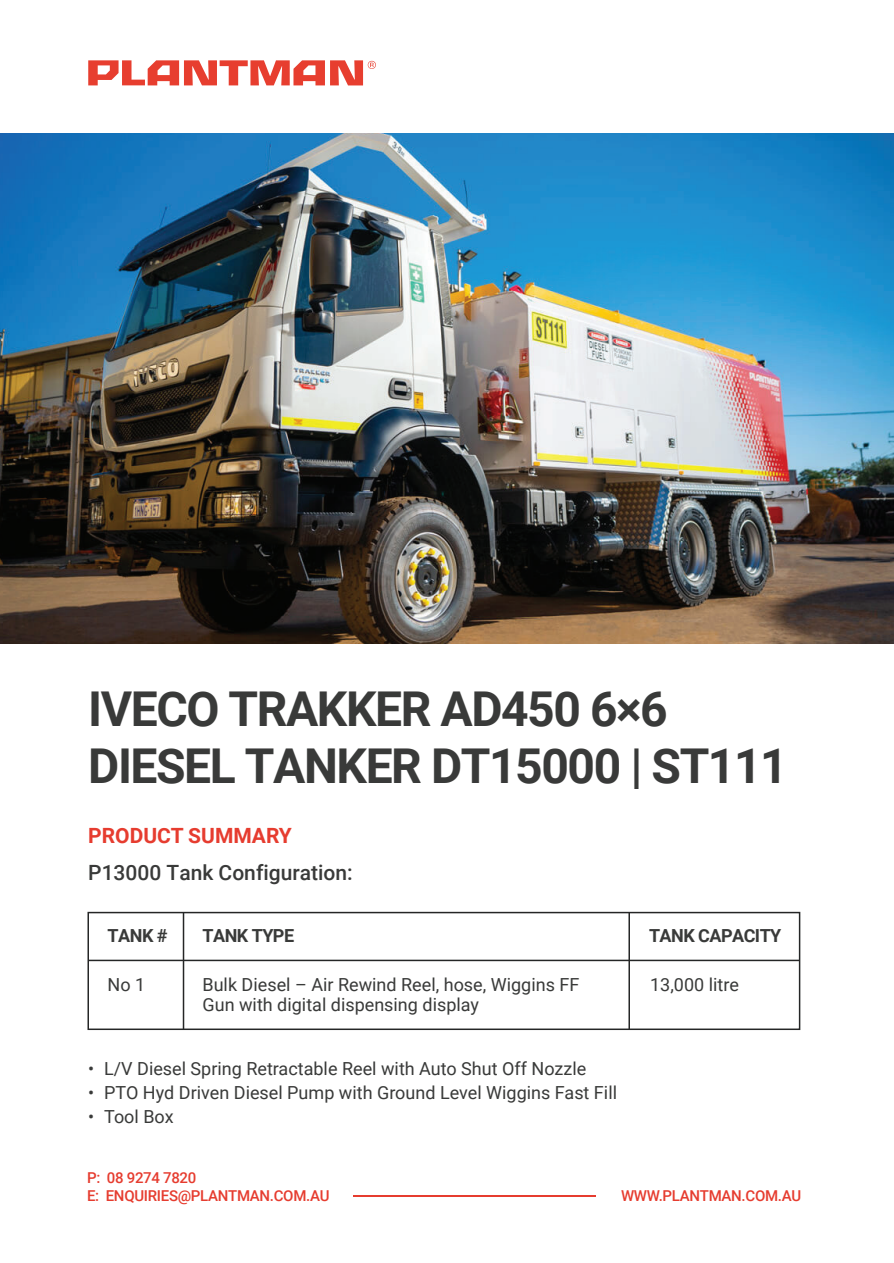
<style>
.page{position:relative;width:894px;height:1263px;background:#fff}
.page>*{position:absolute;margin:0;border:0;box-sizing:border-box;transform-origin:0 0}
.t1{font:700 48px/57px "Roboto";letter-spacing:-.03em;color:#393a39}
.t2{font:500 21px "Roboto";color:#393a39}
.t3{font:700 21px "Roboto";color:#e63c2f}
.t4{font:18px/19.5px "Roboto";color:#393a39}
.t5{font:700 18px "Roboto";letter-spacing:-.03em;color:#393a39}
.t6{font:500 15px/18px "Roboto";letter-spacing:-.02em;color:#e63c2f}
</style>
<div class="page">
<svg style="left:88px;top:60px;width:288px;height:25px"></svg>
<img style="left:0;top:133px;width:893px;height:510px">
<div style="left:87px;top:911px;width:713px;height:119px;border:2px solid #252626"></div>
<hr style="left:88px;top:959px;width:711px;height:2px;background:#252626">
<hr style="left:628px;top:912px;width:1px;height:117px;background:#252626">
<hr style="left:183px;top:912px;width:1px;height:117px;background:#252626">
<hr style="left:353px;top:1195px;width:242px;height:1px;background:#e63c2f">
<h1 class="t1" style="left:88px;top:678px;width:700px">IVECO TRAKKER AD450 6×6<br>DIESEL TANKER DT15000 | ST111</h1>
<p class="t3" style="left:88px;top:821px;width:205px">PRODUCT SUMMARY</p>
<p class="t2" style="left:88px;top:857px;width:266px">P13000 Tank Configuration:</p>
<p class="t5" style="left:108px;top:923px;width:61px">TANK #</p>
<p class="t5" style="left:202px;top:923px;width:93px">TANK TYPE</p>
<p class="t5" style="left:648px;top:923px;width:134px">TANK CAPACITY</p>
<p class="t4" style="left:108px;top:974px;width:39px">No 1</p>
<p class="t4" style="left:650px;top:974px;width:90px">13,000 litre</p>
<p class="t4" style="left:202px;top:974px;width:378px">Bulk Diesel – Air Rewind Reel, hose, Wiggins FF<br>Gun with digital dispensing display</p>
<p class="t4" style="left:88px;top:1058px;width:499px">• L/V Diesel Spring Retractable Reel with Auto Shut Off Nozzle</p>
<p class="t4" style="left:88px;top:1082px;width:530px">• PTO Hyd Driven Diesel Pump with Ground Level Wiggins Fast Fill</p>
<p class="t4" style="left:88px;top:1106px;width:87px">• Tool Box</p>
<p class="t6" style="left:87px;top:1168px;width:244px">P: 08 9274 7820<br>E: ENQUIRIES@PLANTMAN.COM.AU</p>
<p class="t6" style="left:620px;top:1186px;width:181px">WWW.PLANTMAN.COM.AU</p>
</div>
